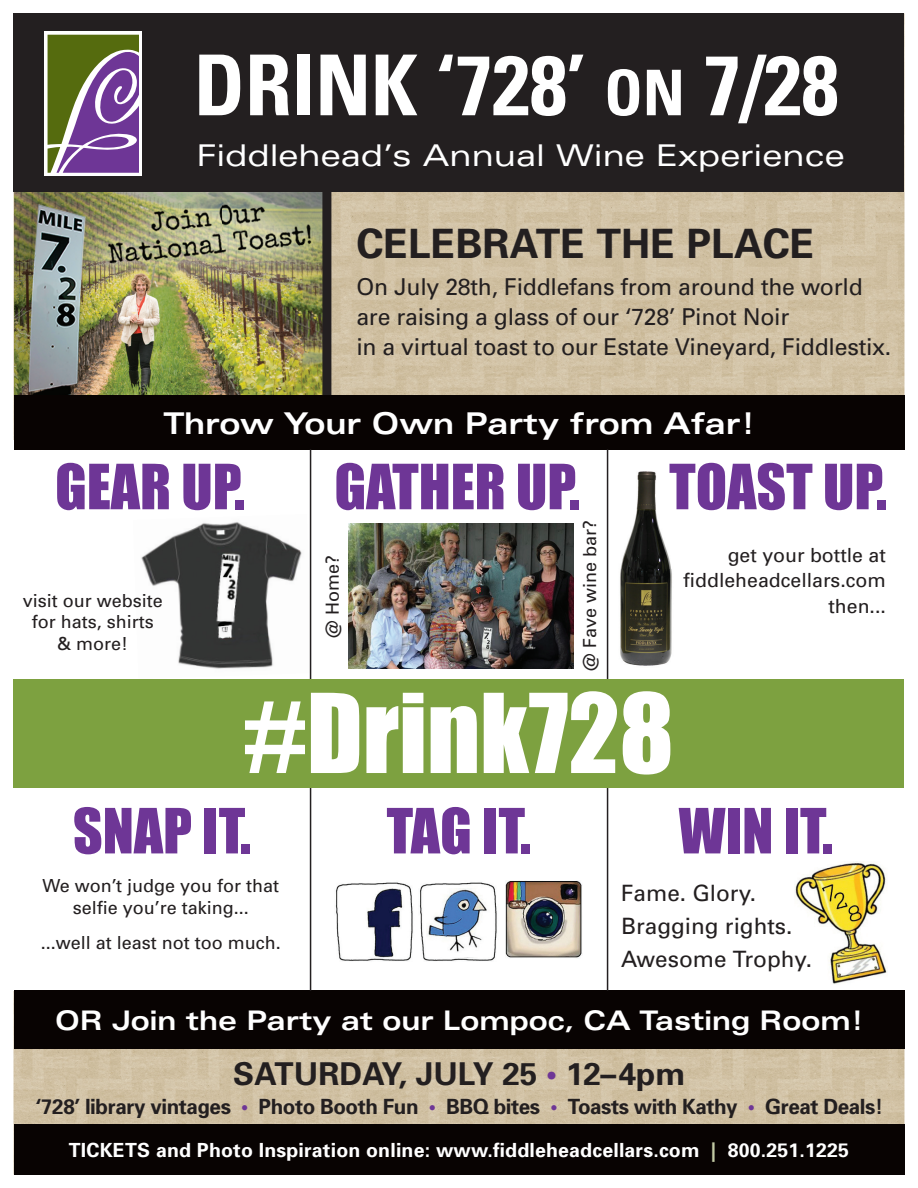
<style>
.page{position:relative;width:918px;height:1188px;background:#fff}
.page>*{position:absolute;margin:0;border:0;box-sizing:border-box;transform-origin:0 0}
.t1{font:101.55px "Impact";color:#fff}
.t2{font:700 condensed 84px "Univers";color:#fff}
.t3{font:57.6px "Impact";color:#6e3696}
.t4{font:700 40.5px "Univers";color:#231f20}
.t5{font:700 31.5px "Univers";color:#231f20}
.t6{font:expanded 30px "Univers";color:#fff}
.t7{font:700 expanded 30px "Univers";color:#fff;scale:.95 1}
.t8{font:700 expanded 27px "Univers";color:#fff;scale:.95 1}
.t9{font:23.25px/30px "Univers";letter-spacing:-.01em;color:#231f20}
.t10{font:22.5px/33px "Univers";color:#231f20}
.t11{font:700 21px "Univers";letter-spacing:-.02em;color:#231f20}
.t12{font:700 19.5px "Univers";letter-spacing:.01em;color:#fff}
.t13{font:19.5px/25.5px "Univers";color:#231f20;text-align:right}
.t14{font:18px/21.6px "Univers";color:#231f20;text-align:center}
.s1{font-size:63px}
.s2{color:#6e3696}
.s3{color:#c2caa4}
</style>
<div class="page">
<img style="left:14px;top:192px;width:890px;height:932px">
<img style="left:14px;top:192px;width:308px;height:203px">
<div style="left:0;top:441px;width:918px;height:550px;background:#fff"></div>
<div style="left:14px;top:14px;width:890px;height:178px;background:#231f20"></div>
<div style="left:44px;top:31px;width:98px;height:145px;background:linear-gradient(to right,#fff,#fff)"></div>
<svg style="left:48px;top:35px;width:91px;height:137px"></svg>
<div style="left:322px;top:192px;width:9px;height:232px;background:#231f20"></div>
<div style="left:14px;top:991px;width:891px;height:58px;background:#080302"></div>
<div style="left:14px;top:1124px;width:890px;height:50px;background:#080302"></div>
<img style="left:141px;top:514px;width:171px;height:165px">
<img style="left:349px;top:524px;width:225px;height:145px">
<div style="left:14px;top:395px;width:891px;height:54px;background:#080302"></div>
<img style="left:608px;top:466px;width:64px;height:207px">
<hr style="left:310px;top:449px;width:1px;height:542px;background:#231f20">
<hr style="left:607px;top:449px;width:1px;height:542px;background:#231f20">
<div style="left:14px;top:679px;width:890px;height:108px;background:#7da140"></div>
<img style="left:795px;top:861px;width:92px;height:123px">
<img style="left:335px;top:882px;width:78px;height:79px">
<img style="left:505px;top:880px;width:77px;height:78px">
<img style="left:419px;top:882px;width:78px;height:79px">
<div style="left:427px;top:888px;width:63px;height:69px;background:#fff"></div>
<img style="left:428px;top:888px;width:59px;height:64px">
<h2 class="t2" style="left:194px;top:34px;width:646px">DRINK ‘728’ <span class="s1">ON</span> 7/28</h2>
<h3 class="t6" style="left:197px;top:138px;width:649px">Fiddlehead’s Annual Wine Experience</h3>
<h3 class="t4" style="left:356px;top:219px;width:460px">CELEBRATE THE PLACE</h3>
<p class="t9" style="left:356px;top:272px;width:536px">On July 28th, Fiddlefans from around the world are raising a glass of our ‘728’ Pinot Noir<br>in a virtual toast to our Estate Vineyard, Fiddlestix.</p>
<h3 class="t7" style="left:164px;top:407px;width:625px">Throw Your Own Party from Afar!</h3>
<h3 class="t3" style="left:55px;top:442px;width:191px">GEAR UP.</h3>
<p class="t14" style="left:23px;top:590px;width:142px">visit our website for hats, shirts &amp; more!</p>
<h3 class="t3" style="left:334px;top:442px;width:247px">GATHER UP.</h3>
<h3 class="t3" style="left:669px;top:442px;width:219px">TOAST UP.</h3>
<p class="t14" style="left:322px;top:638px;width:85px;rotate:-90deg">@ Home?</p>
<p class="t14" style="left:579px;top:671px;width:153px;rotate:-90deg">@ Fave wine bar?</p>
<p class="t13" style="left:683px;top:542px;width:204px">get your bottle at fiddleheadcellars.com then...</p>
<h1 class="t1" style="left:243px;top:654px;width:432px">#Drink728</h1>
<h3 class="t3" style="left:73px;top:786px;width:180px">SNAP IT.</h3>
<h3 class="t3" style="left:387px;top:786px;width:146px">TAG IT.</h3>
<h3 class="t3" style="left:679px;top:786px;width:155px">WIN IT.</h3>
<p class="t14" style="left:42px;top:875px;width:238px">We won’t judge you for that selfie you’re taking...</p>
<p class="t14" style="left:41px;top:932px;width:242px">...well at least not too much.</p>
<p class="t10" style="left:621px;top:877px;width:192px">Fame. Glory.<br>Bragging rights.<br>Awesome Trophy.</p>
<h3 class="t8" style="left:55px;top:1005px;width:853px">OR Join the Party at our Lompoc, CA Tasting Room!</h3>
<h3 class="t5" style="left:233px;top:1055px;width:453px">SATURDAY, JULY 25 <span class="s2">•</span> 12–4pm</h3>
<p class="t11" style="left:36px;top:1094px;width:849px">‘728’ library vintages <span class="s2">•</span> Photo Booth Fun <span class="s2">•</span> BBQ bites <span class="s2">•</span> Toasts with Kathy <span class="s2">•</span> Great Deals!</p>
<p class="t12" style="left:69px;top:1139px;width:782px">TICKETS and Photo Inspiration online: www.fiddleheadcellars.com <span class="s3">|</span> 800.251.1225</p>
</div>
